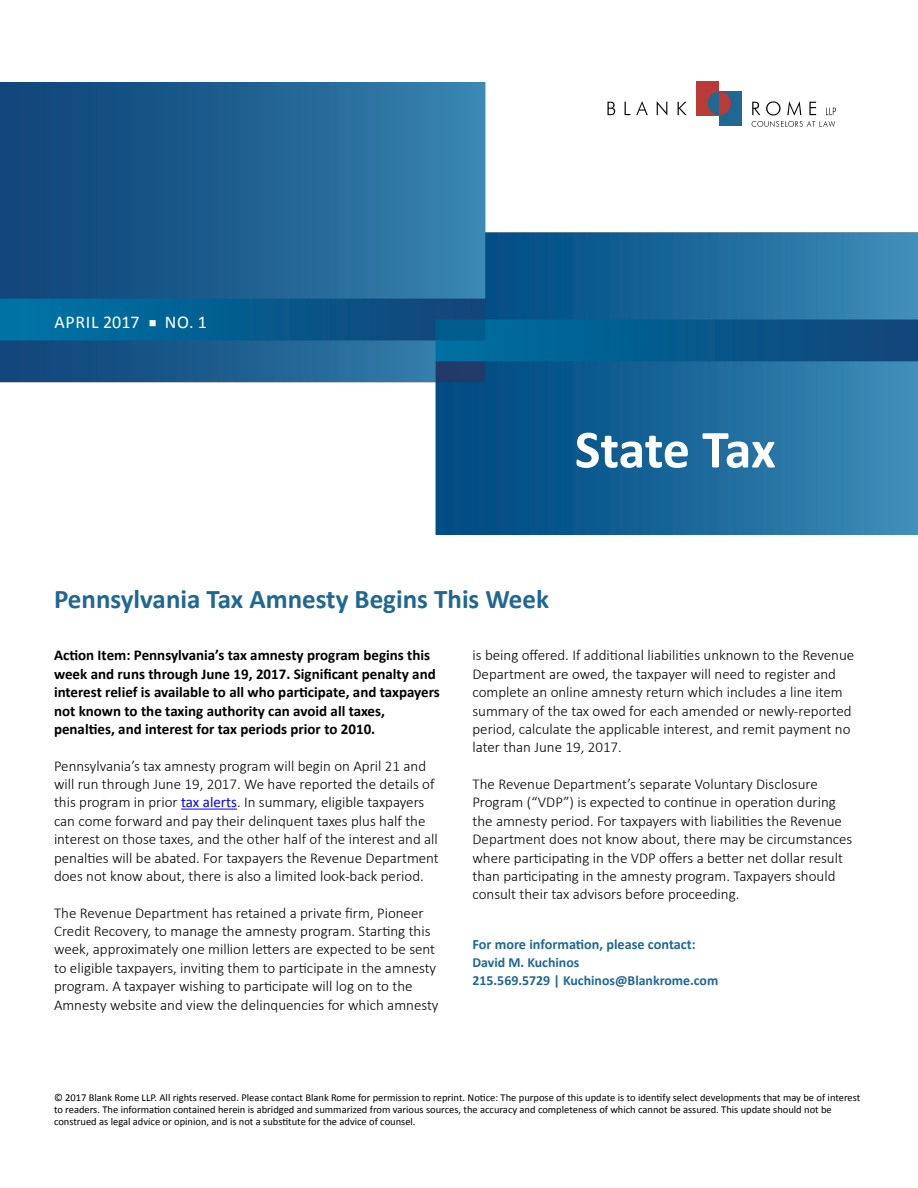
<style>
.page{position:relative;width:918px;height:1188px;background:#fff}
.page>*{position:absolute;margin:0;border:0;box-sizing:border-box;transform-origin:0 0}
.t1{font:700 54px "Calibri";letter-spacing:-.01em;color:#fff}
.t2{font:700 27px "Calibri";color:#206794}
.t3{font:18px "Calibri";letter-spacing:.04em;color:#fff}
.t4{font:300 15px/18.5px "Calibri";color:#000}
.t5{font:700 15px/18.3px "Calibri";color:#000}
.t6{font:700 14.25px "Calibri";color:#206794}
.t7{font:700 13.8px/18px "Calibri";color:#206794}
.t8{font:10.5px/12px "Calibri";color:#000}
.s1{font-weight:400;color:#00f}
</style>
<div class="page">
<img style="left:0;top:82px;width:918px;height:453px">
<hr style="left:181px;top:809px;width:56px;height:1px;background:#00f">
<svg style="left:608px;top:101px;width:79px;height:15px"></svg>
<svg style="left:752px;top:101px;width:84px;height:26px"></svg>
<div style="left:696px;top:81px;width:23px;height:34px;background:#ba3b35"></div>
<div style="left:719px;top:91px;width:23px;height:35px;background:#206794"></div>
<div style="left:708px;top:91px;width:23px;height:24px;background:#ba3b35;border-radius:50%"></div>
<svg style="left:708px;top:91px;width:11px;height:24px"></svg>
<p class="t3" style="left:54px;top:310px;width:154px">APRIL 2017 ■ NO. 1</p>
<h1 class="t1" style="left:575px;top:411px;width:202px">State Tax</h1>
<h2 class="t2" style="left:54px;top:580px;width:497px">Pennsylvania Tax Amnesty Begins This Week</h2>
<p class="t5" style="left:54px;top:646px;width:387px">Action Item: Pennsylvania’s tax amnesty program begins this week and runs through June 19, 2017. Significant penalty and interest relief is available to all who participate, and taxpayers not known to the taxing authority can avoid all taxes, penalties, and interest for tax periods prior to 2010.</p>
<p class="t4" style="left:54px;top:756px;width:386px">Pennsylvania’s tax amnesty program will begin on April 21 and will run through June 19, 2017. We have reported the details of this program in prior <span class="s1">tax alerts</span>. In summary, eligible taxpayers can come forward and pay their delinquent taxes plus half the interest on those taxes, and the other half of the interest and all penalties will be abated. For taxpayers the Revenue Department does not know about, there is also a limited look-back period.</p>
<p class="t4" style="left:54px;top:903px;width:386px">The Revenue Department has retained a private firm, Pioneer Credit Recovery, to manage the amnesty program. Starting this week, approximately one million letters are expected to be sent to eligible taxpayers, inviting them to participate in the amnesty program. A taxpayer wishing to participate will log on to the Amnesty website and view the delinquencies for which amnesty</p>
<p class="t4" style="left:472px;top:646px;width:383px">is being offered. If additional liabilities unknown to the Revenue Department are owed, the taxpayer will need to register and complete an online amnesty return which includes a line item summary of the tax owed for each amended or newly-reported period, calculate the applicable interest, and remit payment no later than June 19, 2017.</p>
<p class="t4" style="left:472px;top:775px;width:381px">The Revenue Department’s separate Voluntary Disclosure Program (“VDP”) is expected to continue in operation during the amnesty period. For taxpayers with liabilities the Revenue Department does not know about, there may be circumstances where participating in the VDP offers a better net dollar result than participating in the amnesty program. Taxpayers should consult their tax advisors before proceeding.</p>
<p class="t6" style="left:472px;top:934px;width:225px">For more information, please contact:</p>
<p class="t7" style="left:472px;top:953px;width:247px">David M. Kuchinos<br>215.569.5729 | Kuchinos@Blankrome.com</p>
<p class="t8" style="left:54px;top:1091px;width:808px">© 2017 Blank Rome LLP. All rights reserved. Please contact Blank Rome for permission to reprint. Notice: The purpose of this update is to identify select developments that may be of interest to readers. The information contained herein is abridged and summarized from various sources, the accuracy and completeness of which cannot be assured. This update should not be construed as legal advice or opinion, and is not a substitute for the advice of counsel.</p>
</div>
